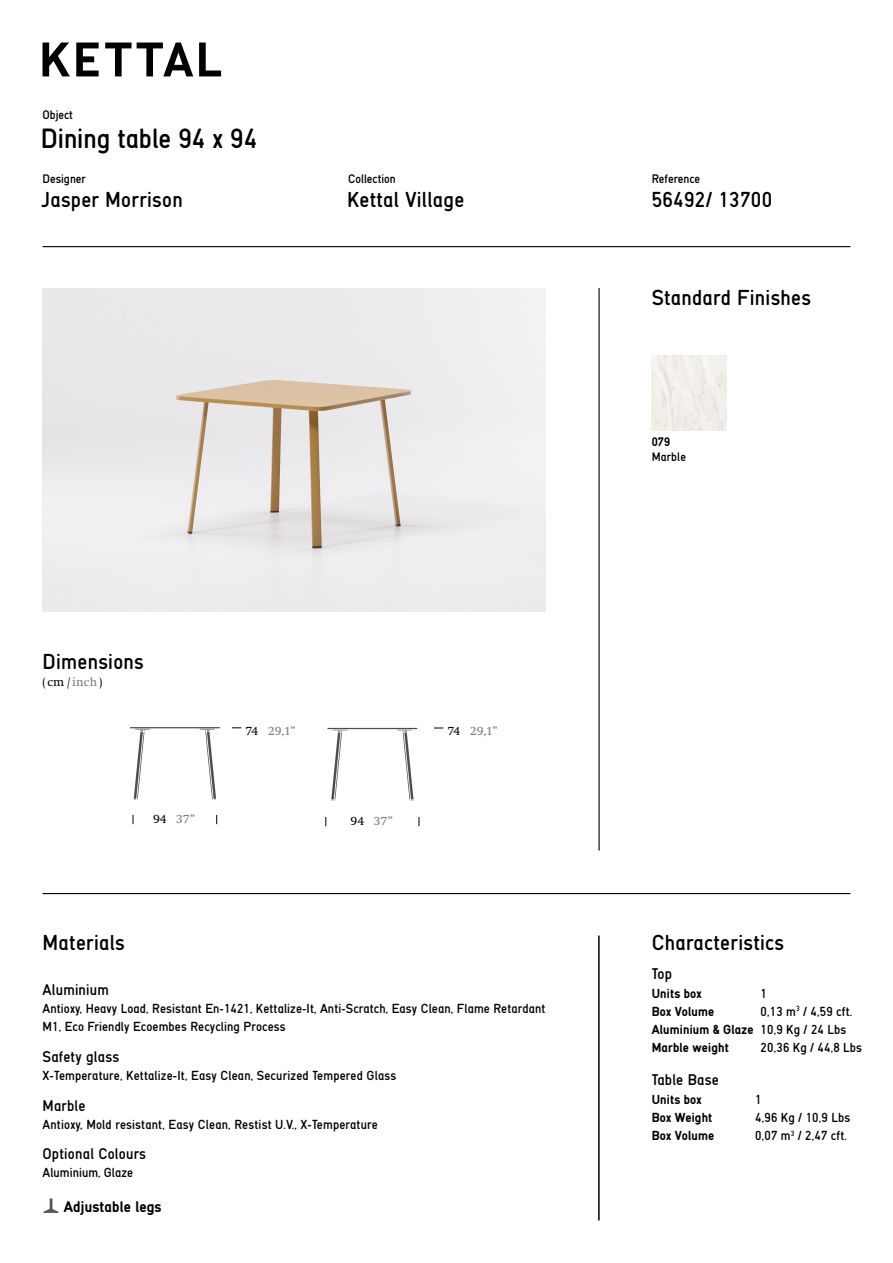
<style>
.page{position:relative;width:893px;height:1263px;background:#fff}
.page>*{position:absolute;margin:0;border:0;box-sizing:border-box;transform-origin:0 0}
.t1{font:27px "Kpaladin Plain";color:#000}
.t2{font:21px "Kpaladin Plain";letter-spacing:.015em;color:#000}
.t3{font:15px "Kpaladin Plain";letter-spacing:.015em;color:#000}
.t4{font:700 15px "Kpaladin";letter-spacing:.015em;color:#000}
.t5{font:12.75px/18px "Kpaladin Plain";letter-spacing:.01em;color:#000}
.t6{font:700 12.75px/18px "Kpaladin";letter-spacing:.015em;color:#000}
.t7{font:12.75px "Swift";letter-spacing:-.005em;color:#7c7b7b}
.t8{font:12.3px "Swift";letter-spacing:.005em;color:#000}
.t9{font:12px "Kpaladin Plain";color:#000}
.t10{font:700 12px "Kpaladin";color:#000}
.s1{color:#7c7b7b}
.s2{color:#000}
</style>
<div class="page">
<hr style="left:43px;top:246px;width:807px;height:1px;background:#000">
<hr style="left:598px;top:288px;width:2px;height:562px;background:#000">
<hr style="left:598px;top:935px;width:2px;height:285px;background:#000">
<svg style="left:43px;top:43px;width:27px;height:33px"></svg>
<svg style="left:76px;top:43px;width:23px;height:33px"></svg>
<svg style="left:105px;top:43px;width:88px;height:33px"></svg>
<svg style="left:199px;top:43px;width:22px;height:33px"></svg>
<hr style="left:43px;top:893px;width:807px;height:1px;background:#000">
<img style="left:43px;top:288px;width:503px;height:324px">
<svg style="left:130px;top:727px;width:90px;height:73px"></svg>
<svg style="left:327px;top:727px;width:90px;height:74px"></svg>
<img style="left:652px;top:355px;width:75px;height:75px">
<svg style="left:44px;top:1198px;width:15px;height:15px"></svg>
<p class="t9" style="left:43px;top:110px;width:32px">Object</p>
<h1 class="t1" style="left:41px;top:125px;width:218px">Dining table 94 x 94</h1>
<p class="t9" style="left:43px;top:173px;width:45px">Designer</p>
<p class="t9" style="left:348px;top:173px;width:49px">Collection</p>
<p class="t9" style="left:652px;top:173px;width:50px">Reference</p>
<h2 class="t2" style="left:41px;top:190px;width:143px">Jasper Morrison</h2>
<h2 class="t2" style="left:347px;top:190px;width:119px">Kettal Village</h2>
<h2 class="t2" style="left:652px;top:190px;width:122px">56492/ 13700</h2>
<h2 class="t2" style="left:652px;top:287px;width:161px">Standard Finishes</h2>
<h2 class="t2" style="left:43px;top:651px;width:103px">Dimensions</h2>
<p class="t8" style="left:43px;top:676px;width:61px">( cm / <span class="s1">inch</span> )</p>
<p class="t7" style="left:153px;top:812px;width:44px"><span class="s2">94</span> 37”</p>
<p class="t7" style="left:245px;top:724px;width:52px"><span class="s2">74</span> 29,1”</p>
<p class="t7" style="left:351px;top:814px;width:44px"><span class="s2">94</span> 37”</p>
<p class="t7" style="left:447px;top:724px;width:52px"><span class="s2">74</span> 29,1”</p>
<h2 class="t2" style="left:43px;top:933px;width:84px">Materials</h2>
<p class="t3" style="left:43px;top:983px;width:68px">Aluminium</p>
<p class="t5" style="left:43px;top:1000px;width:504px">Antioxy, Heavy Load, Resistant En-1421, Kettalize-It, Anti-Scratch, Easy Clean, Flame Retardant<br>M1, Eco Friendly Ecoembes Recycling Process</p>
<p class="t3" style="left:43px;top:1049px;width:78px">Safety glass</p>
<p class="t5" style="left:43px;top:1067px;width:355px">X-Temperature, Kettalize-It, Easy Clean, Securized Tempered Glass</p>
<p class="t3" style="left:43px;top:1098px;width:45px">Marble</p>
<p class="t5" style="left:43px;top:1115px;width:337px">Antioxy, Mold resistant, Easy Clean, Restist U.V., X-Temperature</p>
<p class="t3" style="left:43px;top:1147px;width:105px">Optional Colours</p>
<p class="t5" style="left:43px;top:1164px;width:92px">Aluminium, Glaze</p>
<p class="t4" style="left:64px;top:1200px;width:99px">Adjustable legs</p>
<p class="t10" style="left:652px;top:436px;width:20px">079</p>
<p class="t9" style="left:652px;top:451px;width:36px">Marble</p>
<h2 class="t2" style="left:652px;top:933px;width:134px">Characteristics</h2>
<p class="t5" style="left:761px;top:984px;width:103px">1<br>0,13 m<sup>3</sup> / 4,59 cft.<br>10,9 Kg / 24 Lbs<br>20,36 Kg / 44,8 Lbs</p>
<p class="t3" style="left:652px;top:966px;width:22px">Top</p>
<p class="t6" style="left:652px;top:984px;width:103px">Units box<br>Box Volume<br>Aluminium &amp; Glaze<br>Marble weight</p>
<p class="t3" style="left:652px;top:1073px;width:69px">Table Base</p>
<p class="t6" style="left:652px;top:1091px;width:64px">Units box<br>Box Weight<br>Box Volume</p>
<p class="t5" style="left:755px;top:1091px;width:96px">1<br>4,96 Kg / 10,9 Lbs<br>0,07 m<sup>3</sup> / 2,47 cft.</p>
</div>
